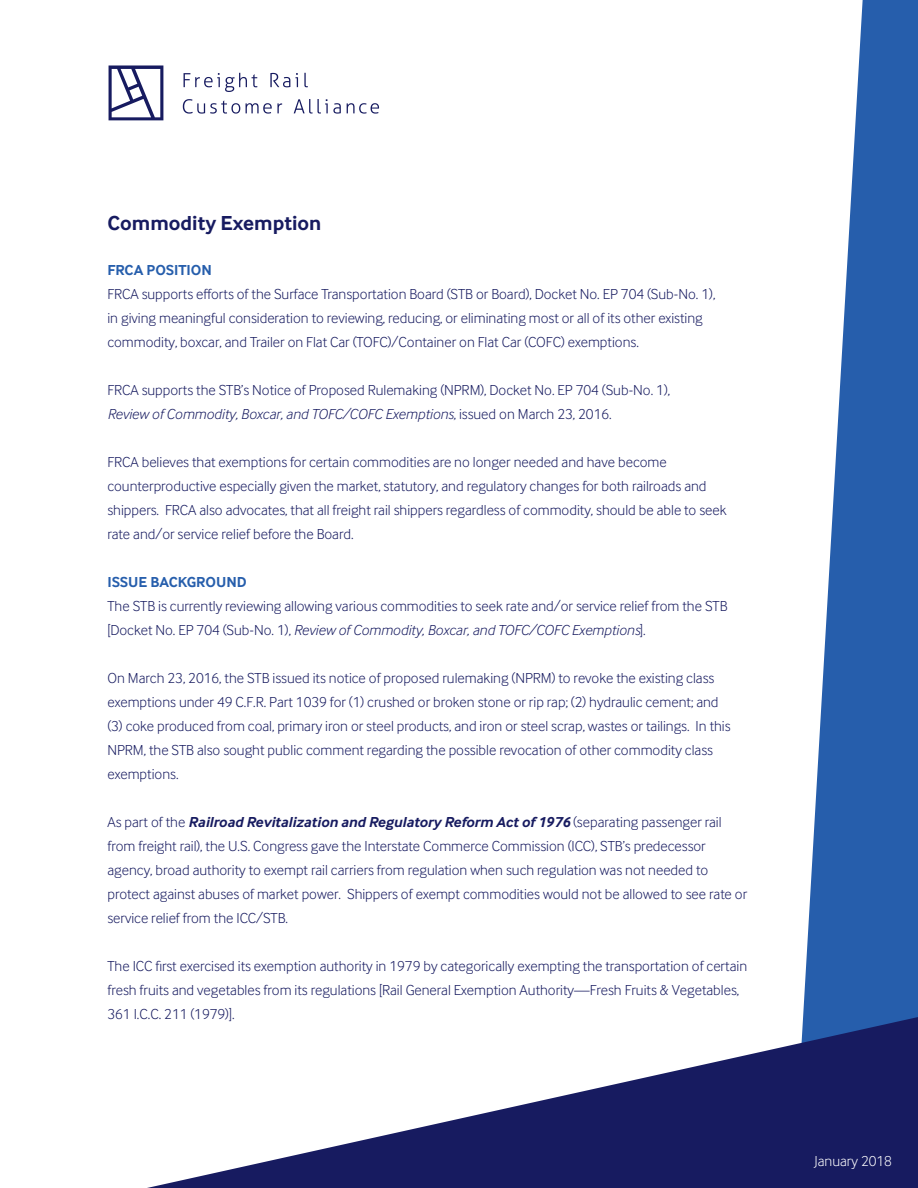
<style>
.page{position:relative;width:918px;height:1188px;background:#fff}
.page>*{position:absolute;margin:0;border:0;box-sizing:border-box;transform-origin:0 0}
.t1{font:700 21px "Inter Face";color:#171b60}
.t2{font:300 15px/24px "Inter Face";color:#171b60}
.t3{font:italic 300 15px "Inter Face";color:#171b60}
.t4{font:700 15px "Inter Face";color:#265eac}
.t5{font:300 15px "Inter Face";color:#fff}
.s1{font-style:normal}
.s2{font-style:italic}
.s3{font-weight:700;font-style:italic}
</style>
<div class="page">
<svg style="left:812px;top:0;width:106px;height:852px;fill:#265eac"></svg>
<svg style="left:147px;top:852px;width:771px;height:336px"></svg>
<svg style="left:184px;top:73px;width:73px;height:19px"></svg>
<svg style="left:270px;top:73px;width:28px;height:14px"></svg>
<svg style="left:304px;top:73px;width:4px;height:14px"></svg>
<svg style="left:183px;top:99px;width:57px;height:15px"></svg>
<svg style="left:246px;top:103px;width:36px;height:11px"></svg>
<svg style="left:294px;top:99px;width:47px;height:15px"></svg>
<svg style="left:347px;top:103px;width:32px;height:11px"></svg>
<svg style="left:109px;top:65px;width:54px;height:55px"></svg>
<p class="t1" style="left:107px;top:211px;width:216px">Commodity Exemption</p>
<p class="t4" style="left:107px;top:261px;width:106px">FRCA POSITION</p>
<p class="t2" style="left:107px;top:282px;width:609px">FRCA supports efforts of the Surface Transportation Board (STB or Board), Docket No. EP 704 (Sub-No. 1), in giving meaningful consideration to reviewing, reducing, or eliminating most or all of its other existing commodity, boxcar, and Trailer on Flat Car (TOFC)/Container on Flat Car (COFC) exemptions.</p>
<p class="t2" style="left:107px;top:378px;width:564px">FRCA supports the STB’s Notice of Proposed Rulemaking (NPRM), Docket No. EP 704 (Sub-No. 1),</p>
<p class="t3" style="left:107px;top:406px;width:506px">Review of Commodity, Boxcar, and TOFC/COFC Exemptions<span class="s1">, issued on March 23, 2016.</span></p>
<p class="t2" style="left:107px;top:450px;width:621px">FRCA believes that exemptions for certain commodities are no longer needed and have become counterproductive especially given the market, statutory, and regulatory changes for both railroads and shippers. FRCA also advocates, that all freight rail shippers regardless of commodity, should be able to seek rate and/or service relief before the Board.</p>
<p class="t4" style="left:107px;top:573px;width:141px">ISSUE BACKGROUND</p>
<p class="t2" style="left:107px;top:594px;width:622px">The STB is currently reviewing allowing various commodities to seek rate and/or service relief from the STB [Docket No. EP 704 (Sub-No. 1), <span class="s2">Review of Commodity, Boxcar, and TOFC/COFC Exemptions</span>].</p>
<p class="t2" style="left:107px;top:666px;width:625px">On March 23, 2016, the STB issued its notice of proposed rulemaking (NPRM) to revoke the existing class exemptions under 49 C.F.R. Part 1039 for (1) crushed or broken stone or rip rap; (2) hydraulic cement; and (3) coke produced from coal, primary iron or steel products, and iron or steel scrap, wastes or tailings. In this NPRM, the STB also sought public comment regarding the possible revocation of other commodity class exemptions.</p>
<p class="t2" style="left:107px;top:810px;width:641px">As part of the <span class="s3">Railroad Revitalization and Regulatory Reform Act of 1976</span> (separating passenger rail from freight rail), the U.S. Congress gave the Interstate Commerce Commission (ICC), STB’s predecessor agency, broad authority to exempt rail carriers from regulation when such regulation was not needed to protect against abuses of market power. Shippers of exempt commodities would not be allowed to see rate or service relief from the ICC/STB.</p>
<p class="t2" style="left:107px;top:954px;width:641px">The ICC first exercised its exemption authority in 1979 by categorically exempting the transportation of certain fresh fruits and vegetables from its regulations [Rail General Exemption Authority—Fresh Fruits &amp; Vegetables,<br>361 I.C.C. 211 (1979)].</p>
<p class="t5" style="left:814px;top:1153px;width:79px">January 2018</p>
</div>
